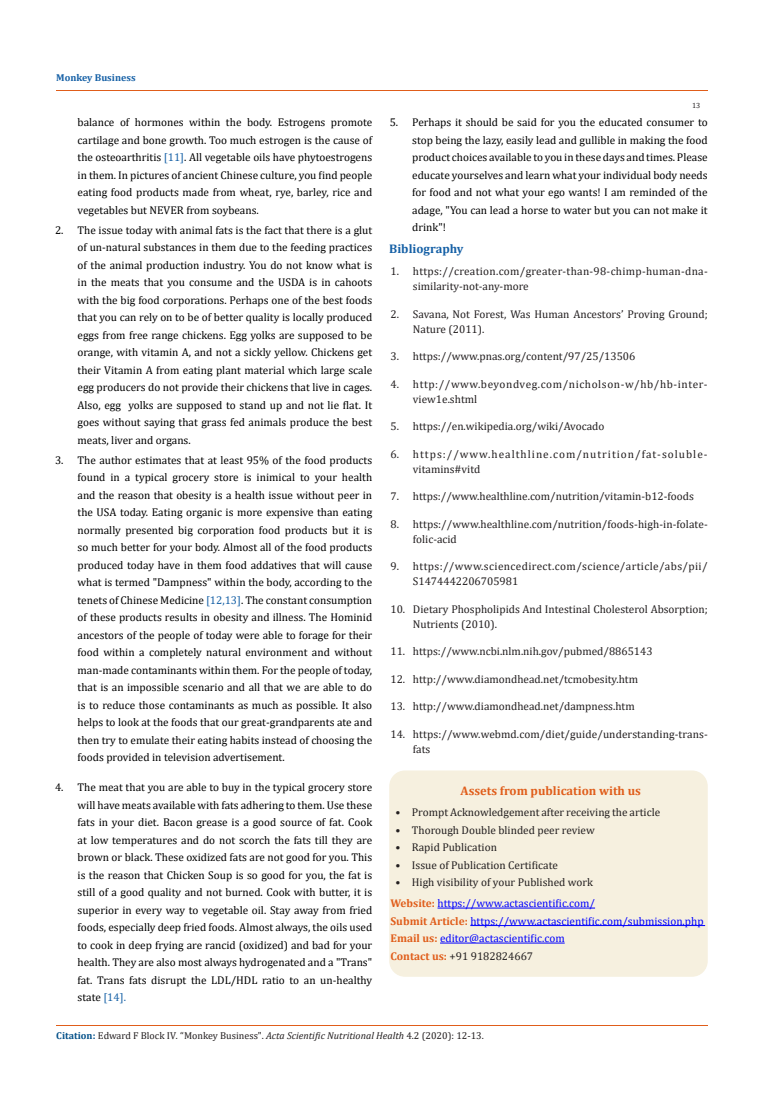
<style>
.page{position:relative;width:764px;height:1110px;background:#fff}
.page>*{position:absolute;margin:0;border:0;box-sizing:border-box;transform-origin:0 0}
.t1{font:700 12.5px "Cambria";color:#e05d1a}
.t2{font:700 12.5px "Cambria";color:#1560a6}
.t3{font:11.25px/17.5px "Cambria";color:#000;text-align:justify}
.t4{font:11.25px/15px "Cambria";color:#231f20}
.t5{font:11.25px "Cambria";color:#00f}
.t6{font:11.25px/15px "Cambria";letter-spacing:.025em;color:#231f20}
.t7{font:11.25px/15px "Cambria";letter-spacing:.035em;color:#231f20}
.t8{font:11.25px/15px "Cambria";letter-spacing:.09em;color:#231f20}
.t9{font:11.25px/15px "Cambria";letter-spacing:.05em;color:#231f20}
.t10{font:10px "Cambria";color:#231f20}
.t11{font:700 10px "Cambria";color:#1560a6}
.t12{font:7.5px "Cambria";color:#231f20}
.s1{color:#1560a6}
.s2{font-weight:700;color:#e05d1a}
.s3{font-weight:700;color:#035089}
.s4{font-style:italic}
</style>
<div class="page">
<hr style="left:56px;top:91px;width:651px;height:1px;background:#e05d1a">
<div style="left:390px;top:771px;width:317px;height:205px;background:#f6f0df;border-radius:15px"></div>
<div style="left:389px;top:770px;width:318px;height:207px;border:1px solid #f6f0df;border-radius:15px"></div>
<hr style="left:437px;top:908px;width:158px;height:1px;background:#00f">
<hr style="left:470px;top:925px;width:235px;height:1px;background:#00f">
<hr style="left:440px;top:943px;width:125px;height:1px;background:#00f">
<hr style="left:56px;top:1025px;width:651px;height:1px;background:#e05d1a">
<p class="t11" style="left:56px;top:71px;width:81px">Monkey Business</p>
<p class="t3" style="left:78px;top:114px;width:296px">balance of hormones within the body. Estrogens promote cartilage and bone growth. Too much estrogen is the cause of the osteoarthritis <span class="s1">[11]</span>. All vegetable oils have phytoestrogens in them. In pictures of ancient Chinese culture, you find people eating food products made from wheat, rye, barley, rice and vegetables but NEVER from soybeans.</p>
<p class="t3" style="left:78px;top:221px;width:296px;text-indent:-22px">2. The issue today with animal fats is the fact that there is a glut of un-natural substances in them due to the feeding practices of the animal production industry. You do not know what is in the meats that you consume and the USDA is in cahoots with the big food corporations. Perhaps one of the best foods that you can rely on to be of better quality is locally produced eggs from free range chickens. Egg yolks are supposed to be orange, with vitamin A, and not a sickly yellow. Chickens get their Vitamin A from eating plant material which large scale egg producers do not provide their chickens that live in cages.<br>Also, egg yolks are supposed to stand up and not lie flat. It goes without saying that grass fed animals produce the best meats, liver and organs.</p>
<p class="t3" style="left:78px;top:451px;width:296px;text-indent:-22px">3. The author estimates that at least 95% of the food products found in a typical grocery store is inimical to your health and the reason that obesity is a health issue without peer in the USA today. Eating organic is more expensive than eating normally presented big corporation food products but it is so much better for your body. Almost all of the food products produced today have in them food addatives that will cause what is termed "Dampness" within the body, according to the tenets of Chinese Medicine <span class="s1">[12,13]</span>. The constant consumption of these products results in obesity and illness. The Hominid ancestors of the people of today were able to forage for their food within a completely natural environment and without man-made contaminants within them. For the people of today, that is an impossible scenario and all that we are able to do is to reduce those contaminants as much as possible. It also helps to look at the foods that our great-grandparents ate and then try to emulate their eating habits instead of choosing the foods provided in television advertisement.</p>
<p class="t3" style="left:78px;top:779px;width:296px;text-indent:-22px">4. The meat that you are able to buy in the typical grocery store will have meats available with fats adhering to them. Use these fats in your diet. Bacon grease is a good source of fat. Cook at low temperatures and do not scorch the fats till they are brown or black. These oxidized fats are not good for you. This is the reason that Chicken Soup is so good for you, the fat is still of a good quality and not burned. Cook with butter, it is superior in every way to vegetable oil. Stay away from fried foods, especially deep fried foods. Almost always, the oils used to cook in deep frying are rancid (oxidized) and bad for your health. They are also most always hydrogenated and a "Trans" fat. Trans fats disrupt the LDL/HDL ratio to an un-healthy state <span class="s1">[14].</span></p>
<p class="t12" style="left:692px;top:101px;width:10px">13</p>
<p class="t3" style="left:412px;top:114px;width:297px;text-indent:-22px">5. Perhaps it should be said for you the educated consumer to stop being the lazy, easily lead and gullible in making the food product choices available to you in these days and times. Please educate yourselves and learn what your individual body needs for food and not what your ego wants! I am reminded of the adage, "You can lead a horse to water but you can not make it drink"!</p>
<p class="t2" style="left:389px;top:240px;width:76px">Bibliography</p>
<p class="t6" style="left:413px;top:264px;width:296px;text-indent:-22px">1. https://creation.com/greater-than-98-chimp-human-dna&shy;similarity-not-any-more</p>
<p class="t4" style="left:413px;top:306px;width:296px;text-indent:-22px">2. Savana, Not Forest, Was Human Ancestors’ Proving Ground;<br>Nature (2011).</p>
<p class="t4" style="left:390px;top:349px;width:246px">3. https://www.pnas.org/content/97/25/13506</p>
<p class="t9" style="left:413px;top:376px;width:296px;text-indent:-22px">4. http://www.beyondveg.com/nicholson-w/hb/hb-inter&shy;view1e.shtml</p>
<p class="t4" style="left:390px;top:419px;width:215px">5. https://en.wikipedia.org/wiki/Avocado</p>
<p class="t8" style="left:413px;top:446px;width:296px;text-indent:-22px">6. https://www.healthline.com/nutrition/fat-soluble&shy;vitamins#vitd</p>
<p class="t4" style="left:390px;top:489px;width:305px">7. https://www.healthline.com/nutrition/vitamin-b12-foods</p>
<p class="t4" style="left:413px;top:516px;width:296px;text-indent:-22px">8. https://www.healthline.com/nutrition/foods-high-in-folate&shy;folic-acid</p>
<p class="t7" style="left:413px;top:559px;width:296px;text-indent:-22px">9. https://www.sciencedirect.com/science/article/abs/pii/<br>S1474442206705981</p>
<p class="t4" style="left:413px;top:601px;width:296px;text-indent:-22px">10. Dietary Phospholipids And Intestinal Cholesterol Absorption;<br>Nutrients (2010).</p>
<p class="t4" style="left:390px;top:644px;width:264px">11. https://www.ncbi.nlm.nih.gov/pubmed/8865143</p>
<p class="t4" style="left:390px;top:671px;width:249px">12. http://www.diamondhead.net/tcmobesity.htm</p>
<p class="t4" style="left:390px;top:699px;width:246px">13. http://www.diamondhead.net/dampness.htm</p>
<p class="t4" style="left:413px;top:726px;width:296px;text-indent:-22px">14. https://www.webmd.com/diet/guide/understanding-trans&shy;fats</p>
<p class="t1" style="left:460px;top:782px;width:182px">Assets from publication with us</p>
<p class="t4" style="left:396px;top:805px;width:266px">• Prompt Acknowledgement after receiving the article</p>
<p class="t4" style="left:396px;top:822px;width:201px">• Thorough Double blinded peer review</p>
<p class="t4" style="left:396px;top:840px;width:103px">• Rapid Publication</p>
<p class="t4" style="left:396px;top:857px;width:164px">• Issue of Publication Certificate</p>
<p class="t4" style="left:396px;top:875px;width:199px">• High visibility of your Published work</p>
<p class="t5" style="left:390px;top:897px;width:206px"><span class="s2">Website:</span> https://www.actascientific.com/</p>
<p class="t5" style="left:390px;top:914px;width:315px"><span class="s2">Submit Article:</span> https://www.actascientific.com/submission.php</p>
<p class="t5" style="left:390px;top:932px;width:176px"><span class="s2">Email us:</span> editor@actascientific.com</p>
<p class="t4" style="left:390px;top:948px;width:144px"><span class="s2">Contact us:</span> +91 9182824667</p>
<p class="t10" style="left:56px;top:1029px;width:429px"><span class="s3">Citation:</span> Edward F Block IV<span class="s4">.</span> “Monkey Business". <span class="s4">Acta Scientific Nutritional Health</span> 4.2 (2020): 12-13.</p>
</div>
